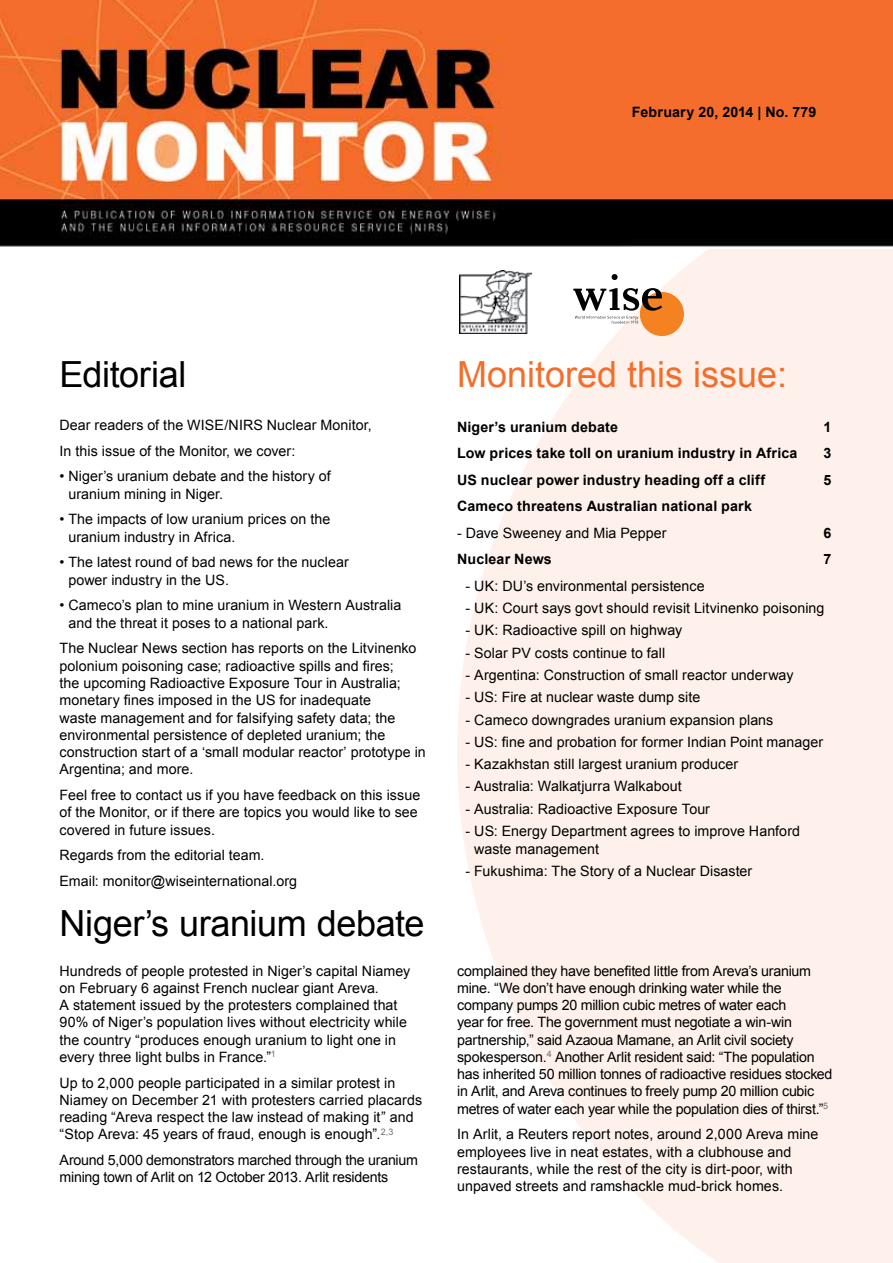
<style>
.page{position:relative;width:893px;height:1263px;background:#fff}
.page>*{position:absolute;margin:0;border:0;box-sizing:border-box;transform-origin:0 0}
.t1{font:36px "Arial";letter-spacing:-.01em;color:#000}
.t2{font:36px "Arial";color:#f36e2b}
.t3{font:14.25px/17.2px "Arial";letter-spacing:.005em;color:#000}
.t4{font:14.25px/17.2px "Arial";letter-spacing:-.02em;color:#000}
.t5{font:700 14.25px "Arial";letter-spacing:.01em;color:#000}
.t6{font:14.25px/17.2px "Arial";letter-spacing:-.015em;color:#000}
</style>
<div class="page">
<svg style="left:457px;top:249px;width:436px;height:1014px;fill:#fef0ea"></svg>
<img style="left:0;top:0;width:893px;height:247px">
<img style="left:459px;top:270px;width:72px;height:63px">
<div style="left:640px;top:292px;width:44px;height:44px;background:#f58220;border-radius:50%"></div>
<svg style="left:612px;top:274px;width:6px;height:6px"></svg>
<svg style="left:573px;top:288px;width:89px;height:36px"></svg>
<p class="t5" style="left:632px;top:104px;width:186px">February 20, 2014 | No. 779</p>
<h1 class="t1" style="left:60px;top:354px;width:128px">Editorial</h1>
<p class="t3" style="left:60px;top:412px;width:314px;line-height:25.8px">Dear readers of the WISE/NIRS Nuclear Monitor,<br>In this issue of the Monitor, we cover:</p>
<p class="t3" style="left:68px;top:468px;width:264px;text-indent:-9px">• Niger’s uranium debate and the history of uranium mining in Niger.</p>
<p class="t3" style="left:68px;top:511px;width:263px;text-indent:-9px">• The impacts of low uranium prices on the uranium industry in Africa.</p>
<p class="t3" style="left:68px;top:554px;width:282px;text-indent:-9px">• The latest round of bad news for the nuclear power industry in the US.</p>
<p class="t3" style="left:68px;top:597px;width:334px;text-indent:-9px">• Cameco’s plan to mine uranium in Western Australia and the threat it poses to a national park.</p>
<p class="t3" style="left:60px;top:640px;width:368px">The Nuclear News section has reports on the Litvinenko polonium poisoning case; radioactive spills and fires;<br>the upcoming Radioactive Exposure Tour in Australia; monetary fines imposed in the US for inadequate<br>waste management and for falsifying safety data; the environmental persistence of depleted uranium; the construction start of a ‘small modular reactor’ prototype in Argentina; and more.</p>
<p class="t3" style="left:60px;top:786px;width:362px">Feel free to contact us if you have feedback on this issue of the Monitor, or if there are topics you would like to see covered in future issues.</p>
<p class="t3" style="left:60px;top:842px;width:239px;line-height:25.8px">Regards from the editorial team.<br>Email: monitor@wiseinternational.org</p>
<h1 class="t1" style="left:60px;top:903px;width:366px">Niger’s uranium debate</h1>
<p class="t3" style="left:60px;top:962px;width:352px">Hundreds of people protested in Niger’s capital Niamey on February 6 against French nuclear giant Areva.<br>A statement issued by the protesters complained that 90% of Niger’s population lives without electricity while the country “produces enough uranium to light one in every three light bulbs in France.”<sup>1</sup></p>
<p class="t3" style="left:60px;top:1074px;width:364px">Up to 2,000 people participated in a similar protest in Niamey on December 21 with protesters carried placards reading “Areva respect the law instead of making it” and “Stop Areva: 45 years of fraud, enough is enough”.<sup>2,3</sup></p>
<p class="t6" style="left:60px;top:1151px;width:360px">Around 5,000 demonstrators marched through the uranium mining town of Arlit on 12 October 2013. Arlit residents</p>
<h1 class="t2" style="left:457px;top:354px;width:332px">Monitored this issue:</h1>
<p class="t5" style="left:457px;top:419px;width:162px">Niger’s uranium debate</p>
<p class="t5" style="left:823px;top:419px;width:9px">1</p>
<p class="t5" style="left:457px;top:445px;width:342px">Low prices take toll on uranium industry in Africa</p>
<p class="t5" style="left:823px;top:445px;width:9px">3</p>
<p class="t5" style="left:457px;top:472px;width:309px">US nuclear power industry heading off a cliff</p>
<p class="t5" style="left:823px;top:472px;width:9px">5</p>
<p class="t5" style="left:457px;top:498px;width:296px">Cameco threatens Australian national park</p>
<p class="t3" style="left:457px;top:524px;width:211px">- Dave Sweeney and Mia Pepper</p>
<p class="t5" style="left:823px;top:525px;width:9px">6</p>
<p class="t5" style="left:457px;top:551px;width:96px">Nuclear News</p>
<p class="t5" style="left:823px;top:551px;width:9px">7</p>
<p class="t3" style="left:466px;top:577px;width:241px">- UK: DU’s environmental persistence</p>
<p class="t3" style="left:466px;top:600px;width:360px">- UK: Court says govt should revisit Litvinenko poisoning</p>
<p class="t3" style="left:466px;top:622px;width:218px">- UK: Radioactive spill on highway</p>
<p class="t3" style="left:466px;top:644px;width:201px">- Solar PV costs continue to fall</p>
<p class="t3" style="left:466px;top:666px;width:329px">- Argentina: Construction of small reactor underway</p>
<p class="t3" style="left:466px;top:689px;width:236px">- US: Fire at nuclear waste dump site</p>
<p class="t3" style="left:466px;top:711px;width:309px">- Cameco downgrades uranium expansion plans</p>
<p class="t3" style="left:466px;top:733px;width:359px">- US: fine and probation for former Indian Point manager</p>
<p class="t3" style="left:466px;top:755px;width:274px">- Kazakhstan still largest uranium producer</p>
<p class="t3" style="left:466px;top:778px;width:218px">- Australia: Walkatjurra Walkabout</p>
<p class="t3" style="left:466px;top:800px;width:246px">- Australia: Radioactive Exposure Tour</p>
<p class="t3" style="left:474px;top:822px;width:327px;line-height:18px;text-indent:-9px">- US: Energy Department agrees to improve Hanford waste management</p>
<p class="t3" style="left:466px;top:862px;width:288px">- Fukushima: The Story of a Nuclear Disaster</p>
<p class="t4" style="left:457px;top:962px;width:377px">complained they have benefited little from Areva’s uranium mine. “We don’t have enough drinking water while the company pumps 20 million cubic metres of water each<br>year for free. The government must negotiate a win-win partnership,” said Azaoua Mamane, an Arlit civil society spokesperson.<sup>4</sup> Another Arlit resident said: “The population has inherited 50 million tonnes of radioactive residues stocked in Arlit, and Areva continues to freely pump 20 million cubic metres of water each year while the population dies of thirst.”<sup>5</sup></p>
<p class="t3" style="left:457px;top:1126px;width:363px">In Arlit, a Reuters report notes, around 2,000 Areva mine employees live in neat estates, with a clubhouse and restaurants, while the rest of the city is dirt-poor, with unpaved streets and ramshackle mud-brick homes.</p>
</div>
